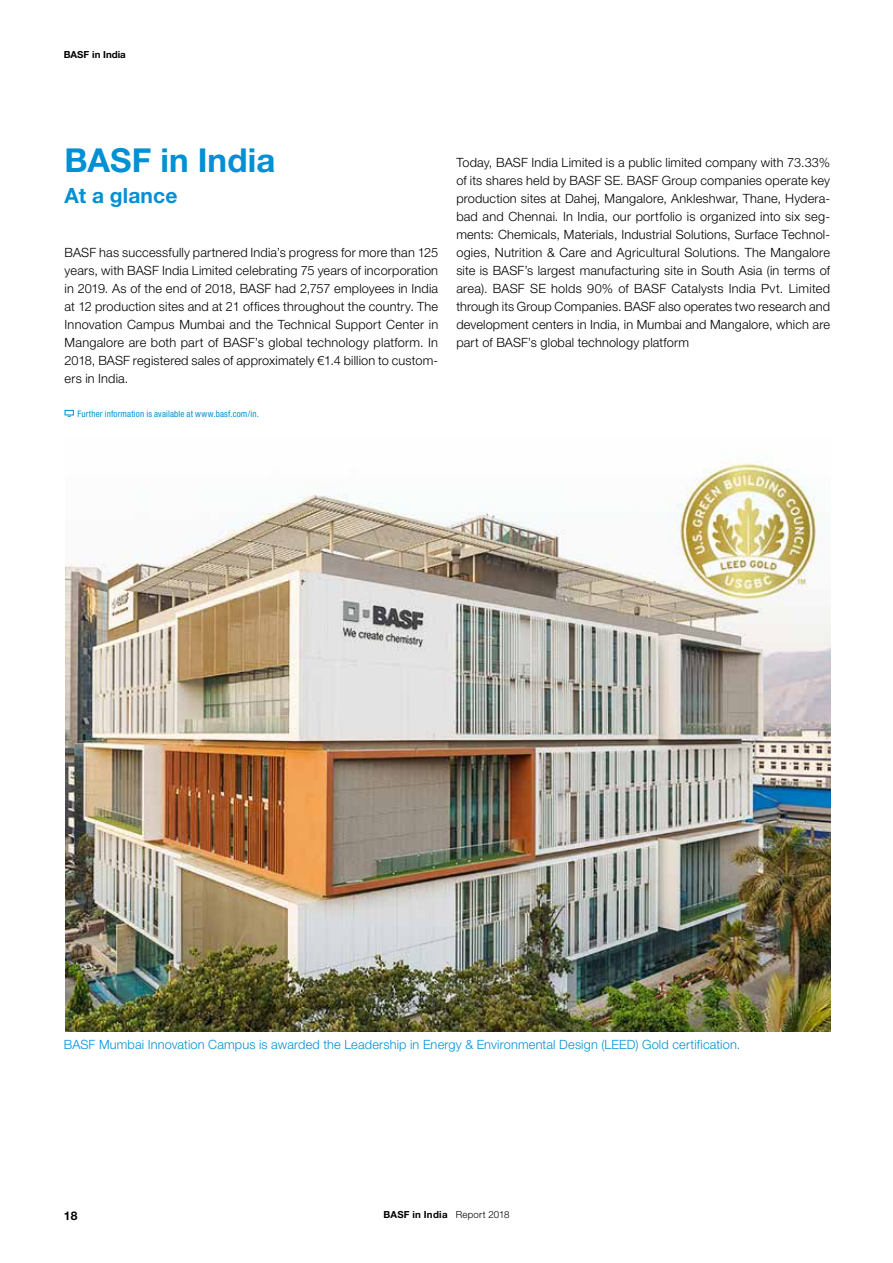
<style>
.page{position:relative;width:893px;height:1263px;background:#fff}
.page>*{position:absolute;margin:0;border:0;box-sizing:border-box;transform-origin:0 0}
.t1{font:700 33px "Helvetica Finanz Std";letter-spacing:.005em;color:#0090d3}
.t2{font:700 21px "Helvetica Finanz Std";letter-spacing:.005em;color:#0090d3}
.t3{font:300 12.75px/18px "Helvetica Finanz Std";letter-spacing:.01em;color:#000;text-align:justify}
.t4{font:300 12.75px "Helvetica Finanz Std";letter-spacing:.01em;color:#0090d3}
.t5{font:700 12px "Helvetica Finanz Std";color:#000}
.t6{font:700 9.75px "Helvetica Finanz Std";letter-spacing:.03em;color:#000}
.t7{font:700 9.75px "Helvetica Finanz Std";letter-spacing:.01em;color:#000}
.t8{font:condensed 9px "Helvetica Finanz Std";letter-spacing:.02em;color:#0090d3}
.s1{font-weight:300}
</style>
<div class="page">
<img style="left:65px;top:458px;width:766px;height:574px">
<div style="left:65px;top:410px;width:9px;height:5px;border:1px solid #0090d3"></div>
<p class="t7" style="left:64px;top:49px;width:64px">BASF in India</p>
<h1 class="t1" style="left:65px;top:141px;width:212px">BASF in India</h1>
<h2 class="t2" style="left:65px;top:183px;width:114px">At a glance</h2>
<p class="t3" style="left:65px;top:243px;width:375px">BASF has successfully partnered India’s progress for more than 125 years, with BASF India Limited celebrating 75 years of incorporation in 2019. As of the end of 2018, BASF had 2,757 employees in India at 12 production sites and at 21 offices throughout the country. The Innovation Campus Mumbai and the Technical Support Center in Mangalore are both part of BASF’s global technology platform. In 2018, BASF registered sales of approximately €1.4 billion to custom&shy;ers in India.</p>
<p class="t8" style="left:77px;top:409px;width:183px">Further information is available at www.basf.com/in.</p>
<p class="t3" style="left:456px;top:153px;width:375px">Today, BASF India Limited is a public limited company with 73.33% of its shares held by BASF SE. BASF Group companies operate key production sites at Dahej, Mangalore, Ankleshwar, Thane, Hydera&shy;bad and Chennai. In India, our portfolio is organized into six seg&shy;ments: Chemicals, Materials, Industrial Solutions, Surface Technol&shy;ogies, Nutrition &amp; Care and Agricultural Solutions. The Mangalore site is BASF’s largest manufacturing site in South Asia (in terms of area). BASF SE holds 90% of BASF Catalysts India Pvt. Limited through its Group Companies. BASF also operates two research and development centers in India, in Mumbai and Mangalore, which are part of BASF’s global technology platform</p>
<p class="t4" style="left:64px;top:1037px;width:678px">BASF Mumbai Innovation Campus is awarded the Leadership in Energy &amp; Environmental Design (LEED) Gold certification.</p>
<p class="t5" style="left:64px;top:1208px;width:15px">18</p>
<p class="t6" style="left:383px;top:1208px;width:128px">BASF in India <span class="s1">Report 2018</span></p>
</div>
